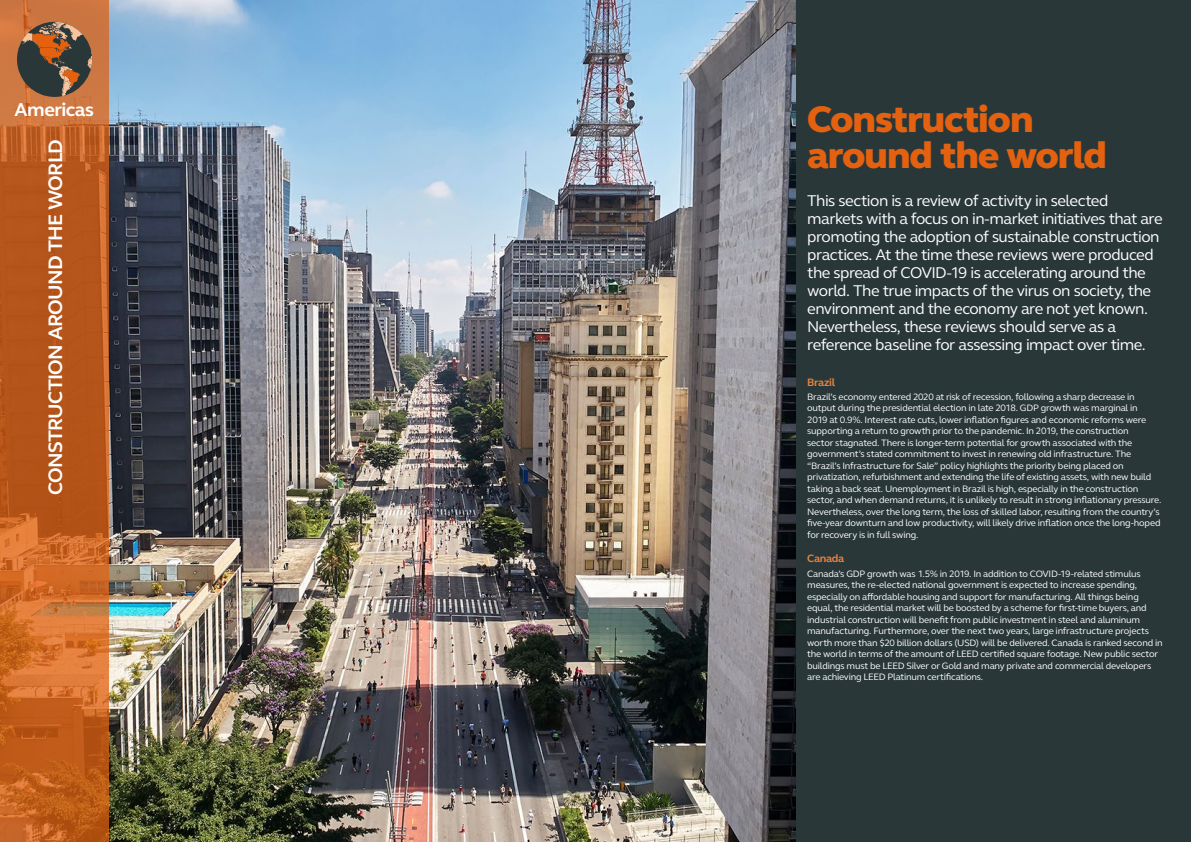
<style>
.page{position:relative;width:1191px;height:842px;background:#293739}
.page>*{position:absolute;margin:0;border:0;box-sizing:border-box;transform-origin:0 0}
.Header_2__Constructi{font:800 38px/36px "FS Elliot Pro";letter-spacing:-.03em;color:#e4610f}
.Header_2__Constructi-2{font:700 20px "FS Elliot Pro";letter-spacing:-.035em;color:#fff}
.intro_para{font:700 19.1px "FS Elliot Pro";letter-spacing:-.025em;color:#fff}
.intro_para-2{font:16px/18px "FS Elliot Pro";letter-spacing:-.035em;color:#fff}
.subheading{font:700 11px "FS Elliot Pro";letter-spacing:-.025em;color:#ea833e}
.body_copy_-_space_af{font:9.5px/11.5px "FS Elliot Pro";letter-spacing:-.02em;color:#fff}
</style>
<div class="page">
<img style="left:109px;top:0;width:687px;height:842px">
<svg style="left:0;top:0;width:109px;height:842px;background:#c16023"></svg>
<svg style="left:20px;top:22px;width:73px;height:76px"></svg>
<p class="intro_para" style="left:15px;top:97px;width:81px">Americas</p>
<p class="Header_2__Constructi-2" style="left:42px;top:495px;width:358px;rotate:-90deg">CONSTRUCTION AROUND THE WORLD</p>
<p class="Header_2__Constructi" style="left:807px;top:101px;width:301px">Construction around the world</p>
<p class="intro_para-2" style="left:807px;top:191px;width:357px">This section is a review of activity in selected markets with a focus on in-market initiatives that are promoting the adoption of sustainable construction practices. At the time these reviews were produced the spread of COVID-19 is accelerating around the world. The true impacts of the virus on society, the environment and the economy are not yet known.<br>Nevertheless, these reviews should serve as a reference baseline for assessing impact over time.</p>
<p class="subheading" style="left:807px;top:374px;width:30px">Brazil</p>
<p class="body_copy_-_space_af" style="left:807px;top:391px;width:356px">Brazil’s economy entered 2020 at risk of recession, following a sharp decrease in output during the presidential election in late 2018. GDP growth was marginal in<br>2019 at 0.9%. Interest rate cuts, lower inflation figures and economic reforms were supporting a return to growth prior to the pandemic. In 2019, the construction<br>sector stagnated. There is longer-term potential for growth associated with the government’s stated commitment to invest in renewing old infrastructure. The “Brazil’s Infrastructure for Sale” policy highlights the priority being placed on privatization, refurbishment and extending the life of existing assets, with new build taking a back seat. Unemployment in Brazil is high, especially in the construction sector, and when demand returns, it is unlikely to result in strong inflationary pressure.<br>Nevertheless, over the long term, the loss of skilled labor, resulting from the country’s five-year downturn and low productivity, will likely drive inflation once the long-hoped for recovery is in full swing.</p>
<p class="subheading" style="left:807px;top:551px;width:39px">Canada</p>
<p class="body_copy_-_space_af" style="left:807px;top:567px;width:357px">Canada’s GDP growth was 1.5% in 2019. In addition to COVID-19-related stimulus measures, the re-elected national government is expected to increase spending, especially on affordable housing and support for manufacturing. All things being equal, the residential market will be boosted by a scheme for first-time buyers, and industrial construction will benefit from public investment in steel and aluminum manufacturing. Furthermore, over the next two years, large infrastructure projects worth more than $20 billion dollars (USD) will be delivered. Canada is ranked second in the world in terms of the amount of LEED certified square footage. New public sector buildings must be LEED Silver or Gold and many private and commercial developers are achieving LEED Platinum certifications.</p>
</div>
